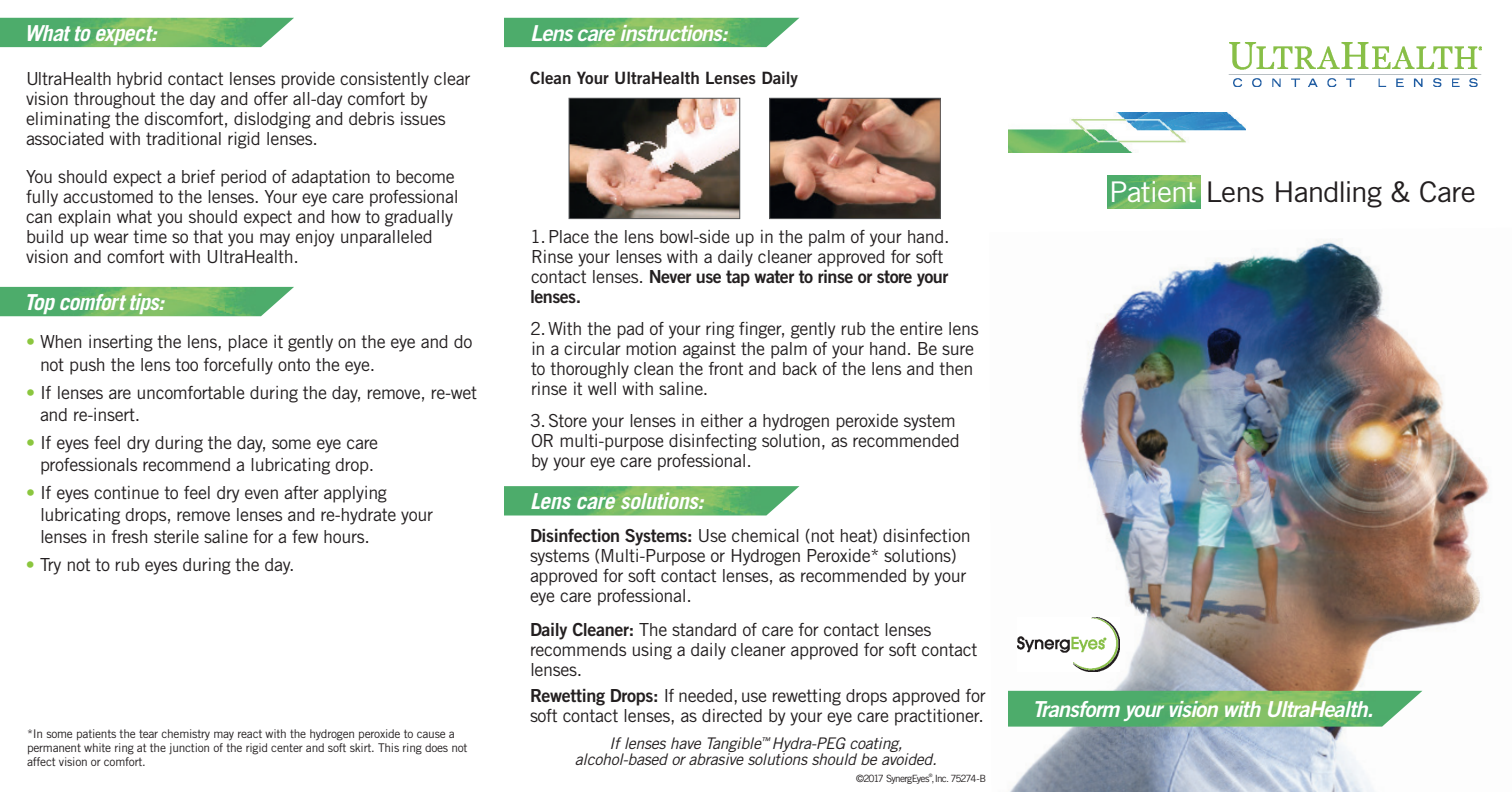
<style>
.page{position:relative;width:1512px;height:792px;background:#fff}
.page>*{position:absolute;margin:0;border:0;box-sizing:border-box;transform-origin:0 0}
.t1{font:28.4px "Trade Gothic";letter-spacing:-.03em;color:#231f20;scale:1.05 1}
.t2{font:italic 22px "Trade Gothic Bold Two";letter-spacing:-.04em;color:#fff}
.t3{font:italic 700 22px "Trade Gothic";letter-spacing:-.02em;color:#fff}
.t4{font:italic 700 22px "Trade Gothic";letter-spacing:-.04em;color:#fff}
.t5{font:18px/20px "Trade Gothic";letter-spacing:-.02em;color:#231f20}
.t6{font:18px/20px "Trade Gothic Bold Two";letter-spacing:-.03em;color:#231f20}
.t7{font:17px "Trade Gothic Bold Two";color:#231f20}
.t8{font:italic 16px/16px "Trade Gothic";letter-spacing:-.02em;color:#231f20;text-align:center}
.t9{font:12px/14px "Trade Gothic";letter-spacing:-.02em;color:#231f20}
.t10{font:10px "Trade Gothic LT";letter-spacing:-.08em;color:#231f20}
.t11{font:4.6px "Trade Gothic LT";color:#231f20}
.s1{color:#8bc63e}
.s2{font-family:"Trade Gothic"}
.s3{font-family:"Trade Gothic Bold Two"}
.s4{color:#fff}
</style>
<div class="page">
<img style="left:1008px;top:239px;width:482px;height:553px">
<img style="left:1017px;top:617px;width:102px;height:54px">
<img style="left:1107px;top:175px;width:94px;height:33px">
<img style="left:0;top:287px;width:294px;height:29px">
<img style="left:504px;top:486px;width:295px;height:30px">
<img style="left:0;top:18px;width:294px;height:29px">
<img style="left:504px;top:18px;width:295px;height:29px">
<img style="left:1008px;top:691px;width:414px;height:36px">
<img style="left:1229px;top:43px;width:253px;height:44px">
<img style="left:1008px;top:112px;width:237px;height:41px">
<img style="left:571px;top:100px;width:167px;height:117px">
<div style="left:569px;top:98px;width:171px;height:121px;border:1px solid #57585a"></div>
<img style="left:771px;top:100px;width:168px;height:117px">
<div style="left:769px;top:98px;width:172px;height:121px;border:1px solid #57585a"></div>
<p class="t3" style="left:24px;top:20px;width:134px">What to expect:</p>
<p class="t5" style="left:26px;top:68px;width:446px">UltraHealth hybrid contact lenses provide consistently clear vision throughout the day and offer all-day comfort by eliminating the discomfort, dislodging and debris issues associated with traditional rigid lenses.</p>
<p class="t5" style="left:26px;top:166px;width:434px">You should expect a brief period of adaptation to become fully accustomed to the lenses. Your eye care professional can explain what you should expect and how to gradually build up wear time so that you may enjoy unparalleled vision and comfort with UltraHealth.</p>
<p class="t4" style="left:24px;top:289px;width:142px">Top comfort tips:</p>
<p class="t5" style="left:40px;top:330px;width:434px;line-height:23px;text-indent:-14px"><span class="s1">•</span> When inserting the lens, place it gently on the eye and do not push the lens too forcefully onto the eye.</p>
<p class="t5" style="left:40px;top:382px;width:439px;line-height:22px;text-indent:-14px"><span class="s1">•</span> If lenses are uncomfortable during the day, remove, re-wet and re-insert.</p>
<p class="t5" style="left:26px;top:432px;width:354px;line-height:22px;text-align:center"><span class="s1">•</span> If eyes feel dry during the day, some eye care professionals recommend a lubricating drop.</p>
<p class="t5" style="left:40px;top:482px;width:395px;line-height:22px;text-indent:-14px"><span class="s1">•</span> If eyes continue to feel dry even after applying lubricating drops, remove lenses and re-hydrate your lenses in fresh sterile saline for a few hours.</p>
<p class="t5" style="left:26px;top:555px;width:270px"><span class="s1">•</span> Try not to rub eyes during the day.</p>
<p class="t9" style="left:27px;top:726px;width:442px">*In some patients the tear chemistry may react with the hydrogen peroxide to cause a permanent white ring at the junction of the rigid center and soft skirt. This ring does not affect vision or comfort.</p>
<p class="t2" style="left:530px;top:19px;width:199px">Lens care instructions:</p>
<p class="t7" style="left:530px;top:67px;width:270px">Clean Your UltraHealth Lenses Daily</p>
<p class="t5" style="left:530px;top:226px;width:421px">1.Place the lens bowl-side up in the palm of your hand.<br>Rinse your lenses with a daily cleaner approved for soft</p>
<p class="t6" style="left:530px;top:266px;width:420px"><span class="s2">contact lenses.</span> Never use tap water to rinse or store your lenses.</p>
<p class="t5" style="left:530px;top:318px;width:450px">2.With the pad of your ring finger, gently rub the entire lens in a circular motion against the palm of your hand. Be sure to thoroughly clean the front and back of the lens and then rinse it well with saline.</p>
<p class="t5" style="left:530px;top:410px;width:431px">3.Store your lenses in either a hydrogen peroxide system<br>OR multi-purpose disinfecting solution, as recommended by your eye care professional.</p>
<p class="t3" style="left:530px;top:488px;width:175px">Lens care solutions:</p>
<p class="t5" style="left:530px;top:526px;width:442px"><span class="s3">Disinfection Systems:</span> Use chemical (not heat) disinfection systems (Multi-Purpose or Hydrogen Peroxide* solutions) approved for soft contact lenses, as recommended by your eye care professional.</p>
<p class="t5" style="left:530px;top:620px;width:449px"><span class="s3">Daily Cleaner:</span> The standard of care for contact lenses recommends using a daily cleaner approved for soft contact lenses.</p>
<p class="t5" style="left:530px;top:685px;width:457px"><span class="s3">Rewetting Drops:</span> If needed, use rewetting drops approved for soft contact lenses, as directed by your eye care practitioner.</p>
<p class="t8" style="left:575px;top:735px;width:364px">If lenses have Tangible<sup>™</sup> Hydra-PEG coating, alcohol-based or abrasive solutions should be avoided.</p>
<p class="t11" style="left:929px;top:772px;width:5px">®</p>
<p class="t10" style="left:856px;top:772px;width:132px">©2017 SynergEyes , Inc. 75274-B</p>
<h1 class="t1" style="left:1109px;top:175px;width:351px"><span class="s4">Patient</span> Lens Handling &amp; Care</h1>
<p class="t2" style="left:1032px;top:695px;width:343px">Transform your vision with UltraHealth.</p>
</div>
